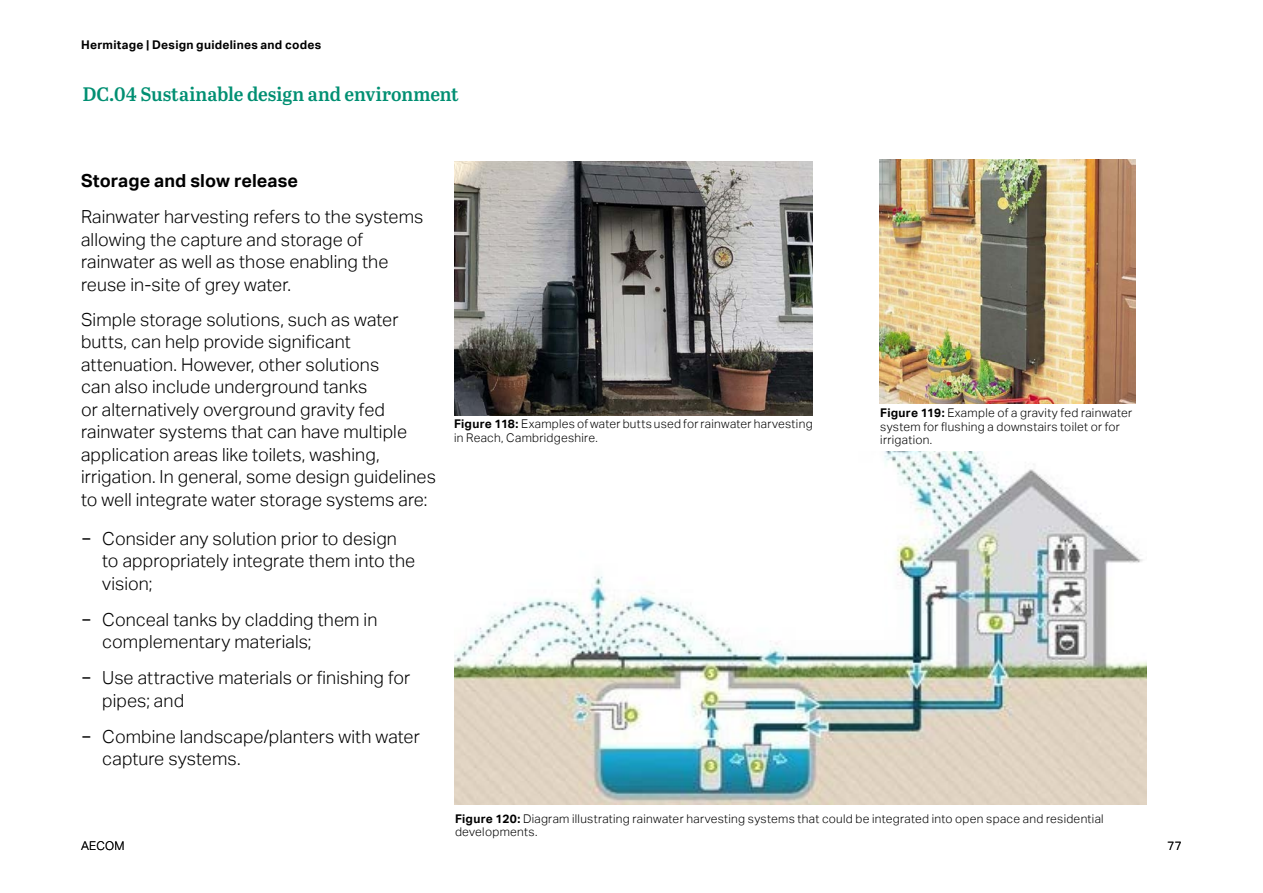
<style>
.page{position:relative;width:1263px;height:893px;background:#fff}
.page>*{position:absolute;margin:0;border:0;box-sizing:border-box;transform-origin:0 0}
.t1{font:19.5px "Abril Titling Sb";color:#008f72}
.t2{font:300 18px/22.5px "AECOM Sans";letter-spacing:.005em;color:#000}
.t3{font:700 18px "AECOM Sans";letter-spacing:.005em;color:#000}
.t4{font:300 12px/13.5px "AECOM Sans";letter-spacing:.025em;color:#000}
.t5{font:700 12px "AECOM Sans";letter-spacing:.02em;color:#000}
.s1{font-weight:400}
.s2{font-weight:700}
</style>
<div class="page">
<img style="left:454px;top:162px;width:358px;height:254px">
<img style="left:454px;top:451px;width:692px;height:353px">
<img style="left:879px;top:159px;width:257px;height:245px">
<p class="t5" style="left:81px;top:38px;width:242px">Hermitage | Design guidelines and codes</p>
<p class="t1" style="left:83px;top:80px;width:378px">DC.04 Sustainable design and environment</p>
<p class="t3" style="left:81px;top:170px;width:219px">Storage and slow release</p>
<p class="t2" style="left:81px;top:206px;width:344px">Rainwater harvesting refers to the systems allowing the capture and storage of rainwater as well as those enabling the reuse in-site of grey water.</p>
<p class="t2" style="left:81px;top:308px;width:356px">Simple storage solutions, such as water butts, can help provide significant attenuation. However, other solutions<br>can also include underground tanks<br>or alternatively overground gravity fed rainwater systems that can have multiple application areas like toilets, washing, irrigation. In general, some design guidelines to well integrate water storage systems are:</p>
<p class="t2" style="left:102px;top:527px;width:314px;text-indent:-21px"><span class="s1">−</span> Consider any solution prior to design to appropriately integrate them into the vision;</p>
<p class="t2" style="left:102px;top:608px;width:277px;text-indent:-21px"><span class="s1">−</span> Conceal tanks by cladding them in complementary materials;</p>
<p class="t2" style="left:102px;top:667px;width:309px;text-indent:-21px"><span class="s1">−</span> Use attractive materials or finishing for pipes; and</p>
<p class="t2" style="left:102px;top:725px;width:319px;text-indent:-21px"><span class="s1">−</span> Combine landscape/planters with water capture systems.</p>
<p class="t4" style="left:454px;top:417px;width:360px"><span class="s2">Figure 118:</span> Examples of water butts used for rainwater harvesting in Reach, Cambridgeshire.</p>
<p class="t4" style="left:880px;top:406px;width:253px"><span class="s2">Figure 119:</span> Example of a gravity fed rainwater system for flushing a downstairs toilet or for irrigation.</p>
<p class="t4" style="left:455px;top:812px;width:650px"><span class="s2">Figure 120:</span> Diagram illustrating rainwater harvesting systems that could be integrated into open space and residential developments.</p>
<p class="t4" style="left:81px;top:839px;width:45px">AECOM</p>
<p class="t4" style="left:1168px;top:839px;width:16px">77</p>
</div>
